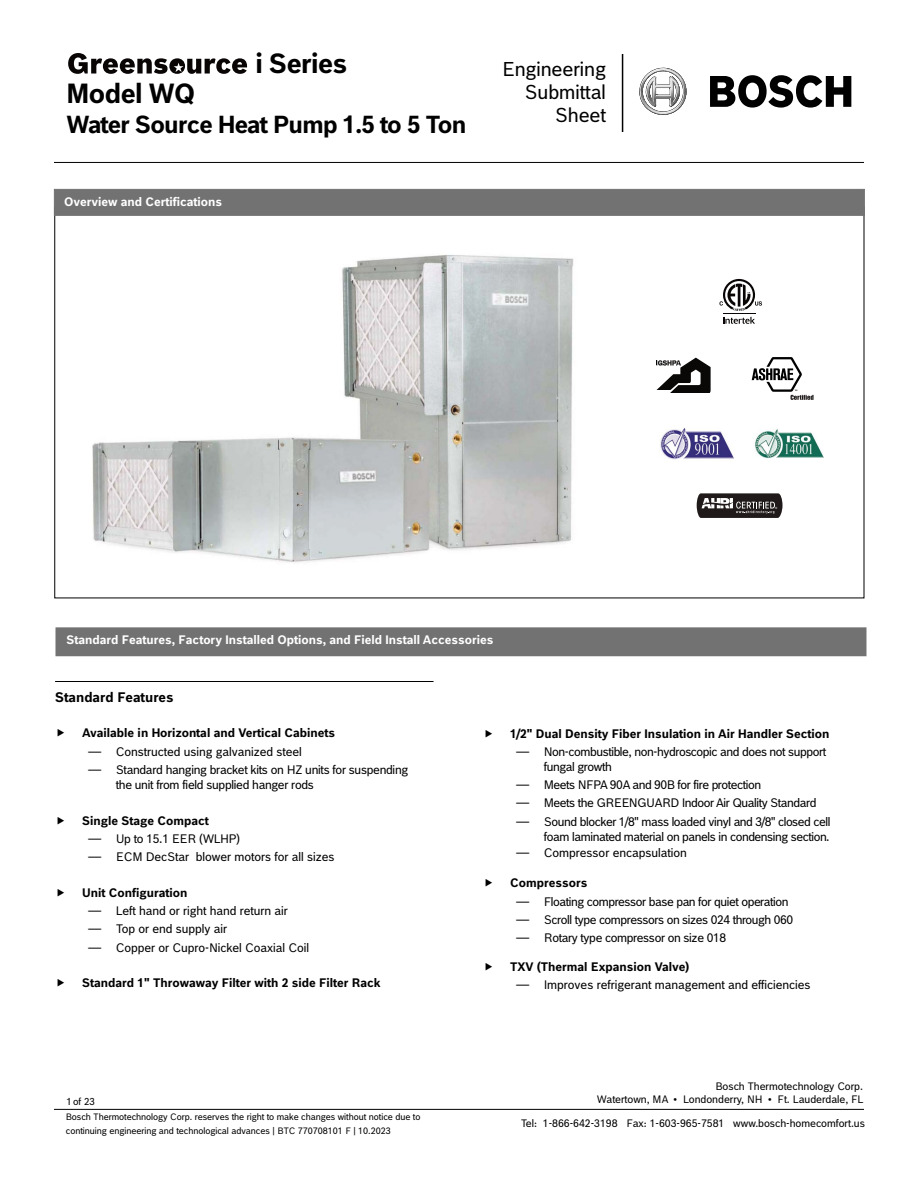
<style>
.page{position:relative;width:918px;height:1188px;background:#fff}
.page>*{position:absolute;margin:0;border:0;box-sizing:border-box;transform-origin:0 0}
.t1{font:700 27px "Bosch Office Sans";letter-spacing:-.02em;color:#000}
.t2{font:700 24px "Bosch Office Sans";letter-spacing:-.03em;color:#000}
.t3{font:19.5px/23px "Bosch Office Sans";color:#000;text-align:right}
.Sub_Chapters{font:700 13.5px "Bosch Office Sans";color:#000}
.t4{font:12px/15px "Bosch Office Sans";letter-spacing:-.025em;color:#000}
.t5{font:12px "Bosch Office Sans";color:#000}
.t6{font:700 12px "Bosch Office Sans";color:#000}
.Back_Page_Change_Not{font:700 12px "Bosch Office Sans";color:#fff}
.t7{font:10.5px/13.5px "Bosch Office Sans";color:#000;text-align:right}
.t8{font:9.75px "Bosch Office Sans";color:#000}
.t9{font:9px/13.6px "Bosch Office Sans";color:#000}
.t10{font:3px "Bosch Office Sans";color:#fff}
</style>
<div class="page">
<hr style="left:622px;top:54px;width:1px;height:78px;background:#000">
<hr style="left:54px;top:1109px;width:810px;height:1px;background:#000">
<svg style="left:639px;top:68px;width:47px;height:47px"></svg>
<svg style="left:710px;top:75px;width:141px;height:33px"></svg>
<hr style="left:54px;top:162px;width:810px;height:1px;background:#000">
<svg style="left:68px;top:53px;width:179px;height:21px"></svg>
<div style="left:56px;top:628px;width:810px;height:28px;background:#727273"></div>
<div style="left:56px;top:627px;width:810px;height:29px;border:1px solid #727273"></div>
<hr style="left:55px;top:681px;width:379px;height:1px;background:#000">
<div style="left:54px;top:189px;width:811px;height:27px;background:#727273;border:1px solid #727273"></div>
<svg style="left:656px;top:358px;width:55px;height:34px"></svg>
<svg style="left:752px;top:357px;width:62px;height:43px"></svg>
<img style="left:754px;top:429px;width:70px;height:29px">
<img style="left:660px;top:428px;width:73px;height:32px">
<svg style="left:696px;top:493px;width:87px;height:25px;background:#4e4a4a"></svg>
<svg style="left:723px;top:317px;width:32px;height:7px"></svg>
<hr style="left:723px;top:313px;width:32px;height:1px;background:#080504">
<svg style="left:719px;top:279px;width:43px;height:32px"></svg>
<img style="left:92px;top:255px;width:482px;height:308px">
<h1 class="t1" style="left:255px;top:40px;width:94px">i Series</h1>
<h1 class="t1" style="left:67px;top:70px;width:130px">Model WQ</h1>
<h2 class="t2" style="left:67px;top:104px;width:401px">Water Source Heat Pump 1.5 to 5 Ton</h2>
<p class="Back_Page_Change_Not" style="left:64px;top:192px;width:160px">Overview and Certifications</p>
<h3 class="t3" style="left:502px;top:56px;width:106px">Engineering<br>Submittal<br>Sheet</h3>
<p class="t10" style="left:775px;top:505px;width:4px">®</p>
<p class="Back_Page_Change_Not" style="left:67px;top:629px;width:428px">Standard Features, Factory Installed Options, and Field Install Accessories</p>
<p class="Sub_Chapters" style="left:55px;top:686px;width:120px">Standard Features</p>
<p class="t6" style="left:82px;top:723px;width:254px">Available in Horizontal and Vertical Cabinets</p>
<p class="t5" style="left:89px;top:741px;width:215px">— Constructed using galvanized steel</p>
<p class="t4" style="left:116px;top:761px;width:294px;text-indent:-27px">— Standard hanging bracket kits on HZ units for suspending the unit from field supplied hanger rods</p>
<p class="t6" style="left:82px;top:810px;width:128px">Single Stage Compact</p>
<p class="t4" style="left:89px;top:830px;width:153px">— Up to 15.1 EER (WLHP)</p>
<p class="t5" style="left:89px;top:847px;width:247px">— ECM DecStar blower motors for all sizes</p>
<p class="t6" style="left:82px;top:882px;width:107px">Unit Configuration</p>
<p class="t5" style="left:89px;top:901px;width:201px">— Left hand or right hand return air</p>
<p class="t5" style="left:89px;top:919px;width:140px">— Top or end supply air</p>
<p class="t5" style="left:89px;top:937px;width:222px">— Copper or Cupro-Nickel Coaxial Coil</p>
<p class="t6" style="left:82px;top:972px;width:300px">Standard 1" Throwaway Filter with 2 side Filter Rack</p>
<p class="t6" style="left:510px;top:723px;width:321px">1/2" Dual Density Fiber Insulation in Air Handler Section</p>
<p class="t4" style="left:544px;top:743px;width:284px;text-indent:-27px">— Non-combustible, non-hydroscopic and does not support fungal growth</p>
<p class="t4" style="left:517px;top:776px;width:246px">— Meets NFPA 90A and 90B for fire protection</p>
<p class="t4" style="left:517px;top:795px;width:301px">— Meets the GREENGUARD Indoor Air Quality Standard</p>
<p class="t4" style="left:517px;top:813px;width:315px;text-align:right">— Sound blocker 1/8" mass loaded vinyl and 3/8" closed cell foam laminated material on panels in condensing section.</p>
<p class="t5" style="left:517px;top:842px;width:171px">— Compressor encapsulation</p>
<p class="t6" style="left:510px;top:873px;width:79px">Compressors</p>
<p class="t4" style="left:517px;top:893px;width:273px">— Floating compressor base pan for quiet operation</p>
<p class="t4" style="left:517px;top:911px;width:278px">— Scroll type compressors on sizes 024 through 060</p>
<p class="t4" style="left:517px;top:929px;width:211px">— Rotary type compressor on size 018</p>
<p class="t6" style="left:510px;top:957px;width:181px">TXV (Thermal Expansion Valve)</p>
<p class="t5" style="left:517px;top:975px;width:295px">— Improves refrigerant management and efficiencies</p>
<p class="t8" style="left:66px;top:1093px;width:30px">1 of 23</p>
<p class="t9" style="left:66px;top:1109px;width:356px">Bosch Thermotechnology Corp. reserves the right to make changes without notice due to continuing engineering and technological advances | BTC 770708101 F | 10.2023</p>
<p class="t7" style="left:597px;top:1078px;width:268px">Bosch Thermotechnology Corp.<br>Watertown, MA • Londonderry, NH • Ft. Lauderdale, FL</p>
<p class="t7" style="left:521px;top:1115px;width:346px">Tel: 1-866-642-3198 Fax: 1-603-965-7581 www.bosch-homecomfort.us</p>
</div>
